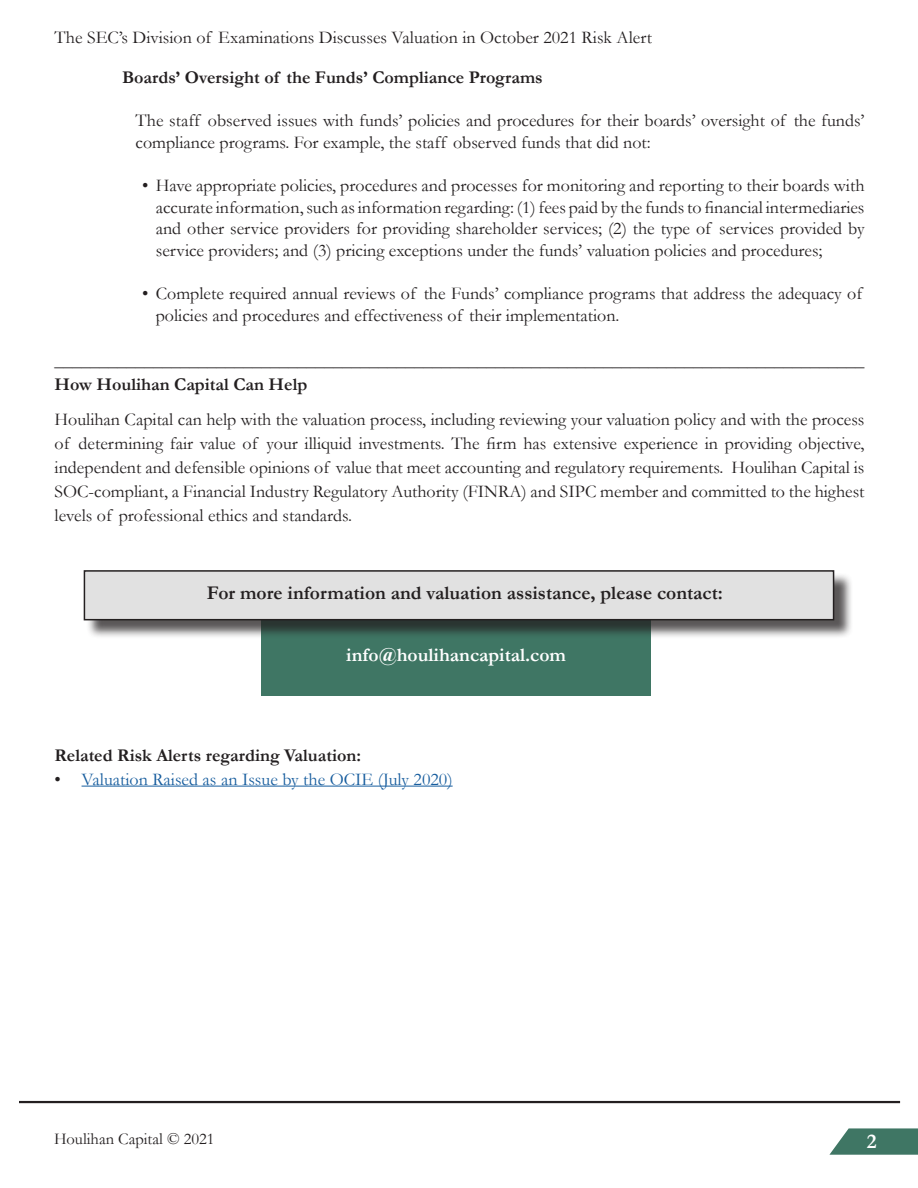
<style>
.page{position:relative;width:918px;height:1188px;background:#fff}
.page>*{position:absolute;margin:0;border:0;box-sizing:border-box;transform-origin:0 0}
.t1{font:700 21px "Garamond";color:#fff}
.t2{font:700 19.5px "Garamond";color:#231f20}
.t3{font:700 19.5px "Garamond";color:#fff}
.t4{font:18px/21.6px "Garamond";color:#231f20}
.t5{font:700 18px "Garamond";color:#231f20}
.t6{font:18px "Garamond";color:#175d9e}
.t7{font:16.5px "Garamond";color:#231f20}
.s1{color:#231f20}
</style>
<div class="page">
<hr style="left:82px;top:786px;width:371px;height:1px;background:#175d9e">
<hr style="left:19px;top:1101px;width:881px;height:2px;background:#231f20">
<svg style="left:829px;top:1128px;width:89px;height:27px;background:#598879"></svg>
<div style="left:261px;top:620px;width:390px;height:76px;background:#3f7664"></div>
<div style="left:86px;top:572px;width:767px;height:67px;background:#231f20;opacity:.75"></div>
<div style="left:84px;top:571px;width:750px;height:49px;background:#e1e1e1"></div>
<div style="left:84px;top:570px;width:750px;height:50px;border:2px solid #231f20"></div>
<p class="t4" style="left:55px;top:26px;width:599px">The SEC’s Division of Examinations Discusses Valuation in October 2021 Risk Alert</p>
<p class="t5" style="left:122px;top:65px;width:422px">Boards’ Oversight of the Funds’ Compliance Programs</p>
<p class="t4" style="left:136px;top:109px;width:731px">The staff observed issues with funds’ policies and procedures for their boards’ oversight of the funds’ compliance programs. For example, the staff observed funds that did not:</p>
<p class="t4" style="left:156px;top:174px;width:710px;text-align:justify;text-indent:-14px">• Have appropriate policies, procedures and processes for monitoring and reporting to their boards with accurate information, such as information regarding: (1) fees paid by the funds to financial intermediaries and other service providers for providing shareholder services; (2) the type of services provided by service providers; and (3) pricing exceptions under the funds’ valuation policies and procedures;</p>
<p class="t4" style="left:156px;top:282px;width:708px;text-indent:-14px">• Complete required annual reviews of the Funds’ compliance programs that address the adequacy of policies and procedures and effectiveness of their implementation.</p>
<p class="t5" style="left:55px;top:348px;width:811px">__________________________________________________________________________________________</p>
<p class="t5" style="left:55px;top:372px;width:254px">How Houlihan Capital Can Help</p>
<p class="t4" style="left:55px;top:407px;width:812px;line-height:24px;text-align:justify">Houlihan Capital can help with the valuation process, including reviewing your valuation policy and with the process of determining fair value of your illiquid investments. The firm has extensive experience in providing objective, independent and defensible opinions of value that meet accounting and regulatory requirements. Houlihan Capital is SOC-compliant, a Financial Industry Regulatory Authority (FINRA) and SIPC member and committed to the highest levels of professional ethics and standards.</p>
<p class="t2" style="left:207px;top:579px;width:517px">For more information and valuation assistance, please contact:</p>
<p class="t3" style="left:346px;top:642px;width:221px">info@houlihancapital.com</p>
<p class="t5" style="left:55px;top:743px;width:308px">Related Risk Alerts regarding Valuation:</p>
<p class="t6" style="left:55px;top:767px;width:400px"><span class="s1">•</span> Valuation Raised as an Issue by the OCIE (July 2020)</p>
<p class="t7" style="left:54px;top:1128px;width:162px">Houlihan Capital © 2021</p>
<p class="t1" style="left:867px;top:1127px;width:11px">2</p>
</div>
